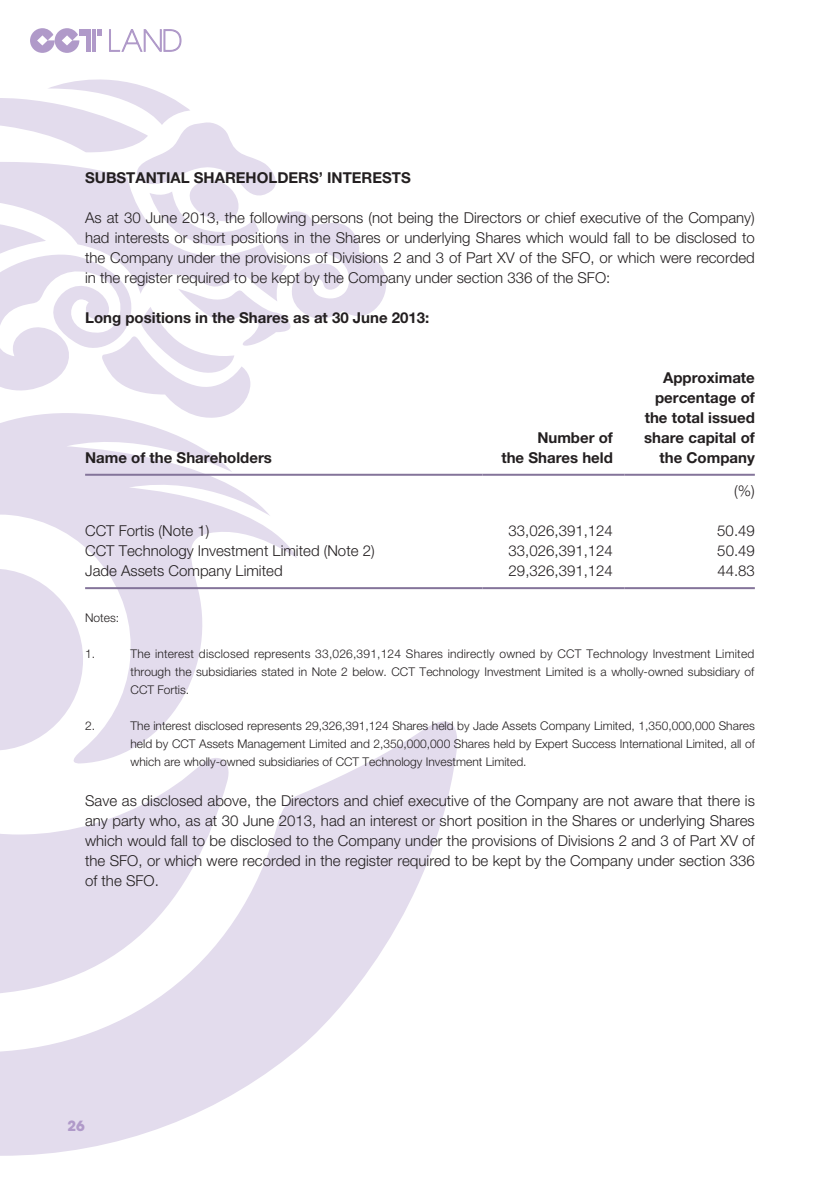
<style>
.page{position:relative;width:840px;height:1191px;background:#fff}
.page>*{position:absolute;margin:0;border:0;box-sizing:border-box;transform-origin:0 0}
.t1{font:300 15px/20px "Helvetica Neue LT Std";color:#231f20;text-align:justify}
.t2{font:700 15px/20px "Helvetica Neue LT Std";color:#231f20;text-align:right}
.t3{font:700 14px "ITC Avant Garde Std";color:#b09ac9}
.t4{font:300 12px/18px "Helvetica Neue LT Std";color:#231f20;text-align:justify}
</style>
<div class="page">
<svg style="left:0;top:473px;width:460px;height:682px"></svg>
<svg style="left:0;top:763px;width:233px;height:232px;fill:#e3dced"></svg>
<svg style="left:0;top:420px;width:298px;height:343px"></svg>
<svg style="left:0;top:79px;width:386px;height:341px"></svg>
<hr style="left:87px;top:29px;width:4px;height:23px;background:#b09ac9">
<svg style="left:30px;top:28px;width:49px;height:25px"></svg>
<div style="left:79px;top:29px;width:11px;height:7px;background:#b09ac9"></div>
<hr style="left:92px;top:29px;width:4px;height:23px;background:#b09ac9">
<svg style="left:97px;top:29px;width:5px;height:7px"></svg>
<svg style="left:109px;top:29px;width:72px;height:23px"></svg>
<hr style="left:85px;top:474px;width:397px;height:2px;background:#84749a">
<hr style="left:482px;top:474px;width:142px;height:2px;background:#84749a">
<hr style="left:624px;top:474px;width:130px;height:2px;background:#84749a">
<hr style="left:85px;top:587px;width:397px;height:2px;background:#84749a">
<hr style="left:482px;top:587px;width:142px;height:2px;background:#84749a">
<hr style="left:624px;top:587px;width:130px;height:2px;background:#84749a">
<p class="t2" style="left:85px;top:167px;width:327px">SUBSTANTIAL SHAREHOLDERS’ INTERESTS</p>
<p class="t1" style="left:85px;top:207px;width:671px">As at 30 June 2013, the following persons (not being the Directors or chief executive of the Company) had interests or short positions in the Shares or underlying Shares which would fall to be disclosed to the Company under the provisions of Divisions 2 and 3 of Part XV of the SFO, or which were recorded in the register required to be kept by the Company under section 336 of the SFO:</p>
<p class="t2" style="left:85px;top:307px;width:345px">Long positions in the Shares as at 30 June 2013:</p>
<p class="t2" style="left:85px;top:447px;width:188px">Name of the Shareholders</p>
<p class="t2" style="left:501px;top:427px;width:113px">Number of<br>the Shares held</p>
<p class="t2" style="left:644px;top:367px;width:112px">Approximate percentage of the total issued share capital of the Company</p>
<p class="t1" style="left:733px;top:480px;width:22px">(%)</p>
<p class="t1" style="left:85px;top:520px;width:126px">CCT Fortis (Note 1)</p>
<p class="t1" style="left:508px;top:520px;width:106px">33,026,391,124</p>
<p class="t1" style="left:717px;top:520px;width:39px">50.49</p>
<p class="t1" style="left:85px;top:540px;width:291px">CCT Technology Investment Limited (Note 2)</p>
<p class="t1" style="left:508px;top:540px;width:106px">33,026,391,124</p>
<p class="t1" style="left:717px;top:540px;width:39px">50.49</p>
<p class="t1" style="left:85px;top:560px;width:199px">Jade Assets Company Limited</p>
<p class="t1" style="left:508px;top:560px;width:106px">29,326,391,124</p>
<p class="t1" style="left:717px;top:560px;width:39px">44.83</p>
<p class="t4" style="left:85px;top:608px;width:36px">Notes:</p>
<p class="t4" style="left:85px;top:644px;width:12px">1.</p>
<p class="t4" style="left:130px;top:644px;width:625px">The interest disclosed represents 33,026,391,124 Shares indirectly owned by CCT Technology Investment Limited through the subsidiaries stated in Note 2 below. CCT Technology Investment Limited is a wholly-owned subsidiary of CCT Fortis.</p>
<p class="t4" style="left:85px;top:716px;width:12px">2.</p>
<p class="t4" style="left:130px;top:716px;width:625px">The interest disclosed represents 29,326,391,124 Shares held by Jade Assets Company Limited, 1,350,000,000 Shares held by CCT Assets Management Limited and 2,350,000,000 Shares held by Expert Success International Limited, all of which are wholly-owned subsidiaries of CCT Technology Investment Limited.</p>
<p class="t1" style="left:85px;top:790px;width:671px">Save as disclosed above, the Directors and chief executive of the Company are not aware that there is any party who, as at 30 June 2013, had an interest or short position in the Shares or underlying Shares which would fall to be disclosed to the Company under the provisions of Divisions 2 and 3 of Part XV of the SFO, or which were recorded in the register required to be kept by the Company under section 336 of the SFO.</p>
<p class="t3" style="left:67px;top:1116px;width:19px">26</p>
</div>
